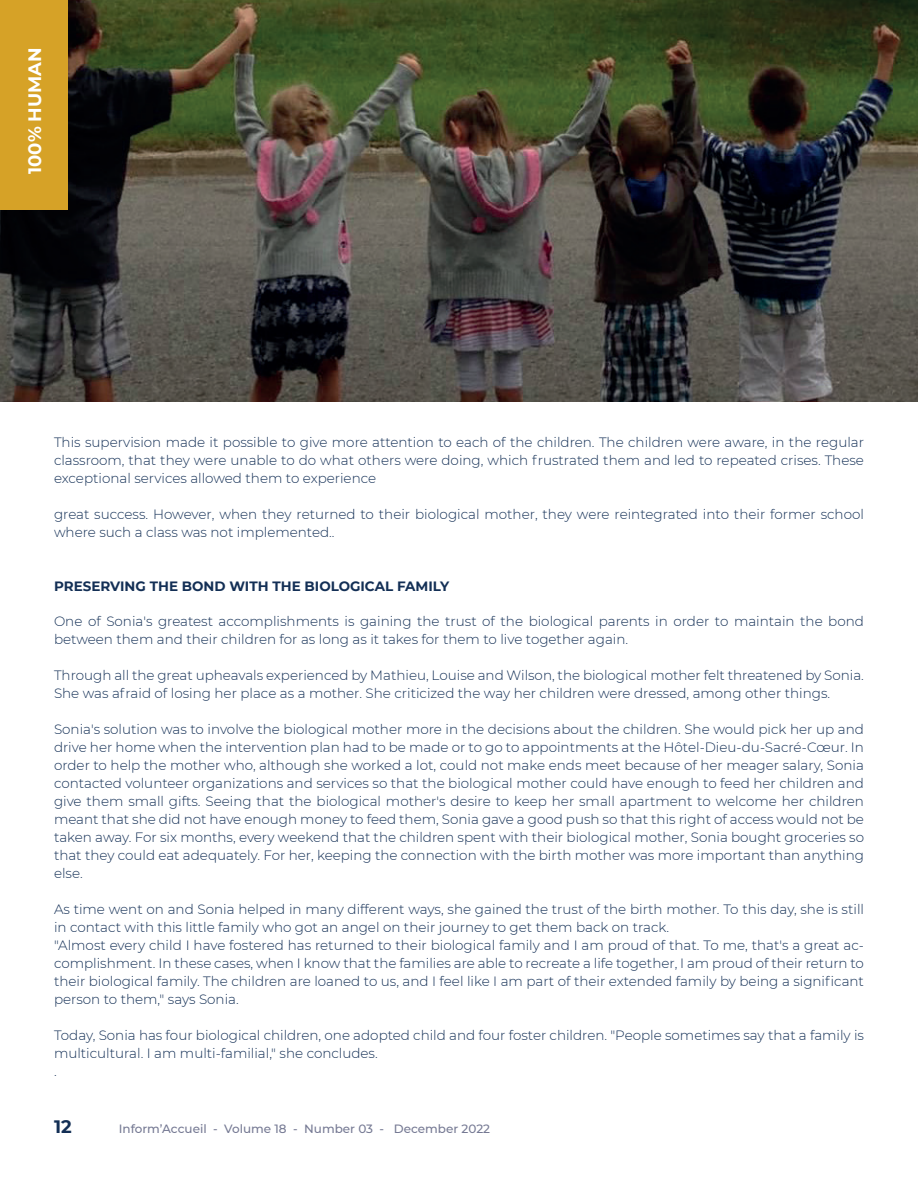
<style>
.page{position:relative;width:918px;height:1188px;background:#fff}
.page>*{position:absolute;margin:0;border:0;box-sizing:border-box;transform-origin:0 0}
.t1{font:700 18px "Montserrat";color:#fff}
.t2{font:700 18px "Montserrat";color:#132f55}
.t3{font:300 13.5px/18px "Montserrat";color:#132f55}
.t4{font:700 13.5px "Montserrat";color:#132f55}
.t5{font:500 12px "Montserrat";color:#757993}
</style>
<div class="page">
<img style="left:0;top:0;width:918px;height:402px">
<div style="left:0;top:0;width:68px;height:209px;background:#d6a227"></div>
<h1 class="t1" style="left:22px;top:174px;width:128px;rotate:-90deg">100% HUMAN</h1>
<p class="t3" style="left:54px;top:433px;width:812px;text-align:justify">This supervision made it possible to give more attention to each of the children. The children were aware, in the regular classroom, that they were unable to do what others were doing, which frustrated them and led to repeated crises. These exceptional services allowed them to experience</p>
<p class="t3" style="left:54px;top:505px;width:811px">great success. However, when they returned to their biological mother, they were reintegrated into their former school where such a class was not implemented..</p>
<p class="t4" style="left:54px;top:577px;width:397px">PRESERVING THE BOND WITH THE BIOLOGICAL FAMILY</p>
<p class="t3" style="left:54px;top:612px;width:812px">One of Sonia's greatest accomplishments is gaining the trust of the biological parents in order to maintain the bond between them and their children for as long as it takes for them to live together again.</p>
<p class="t3" style="left:54px;top:666px;width:812px">Through all the great upheavals experienced by Mathieu, Louise and Wilson, the biological mother felt threatened by Sonia.<br>She was afraid of losing her place as a mother. She criticized the way her children were dressed, among other things.</p>
<p class="t3" style="left:54px;top:720px;width:812px;text-align:justify">Sonia's solution was to involve the biological mother more in the decisions about the children. She would pick her up and drive her home when the intervention plan had to be made or to go to appointments at the Hôtel-Dieu-du-Sacré-Cœur. In order to help the mother who, although she worked a lot, could not make ends meet because of her meager salary, Sonia contacted volunteer organizations and services so that the biological mother could have enough to feed her children and give them small gifts. Seeing that the biological mother's desire to keep her small apartment to welcome her children meant that she did not have enough money to feed them, Sonia gave a good push so that this right of access would not be taken away. For six months, every weekend that the children spent with their biological mother, Sonia bought groceries so that they could eat adequately. For her, keeping the connection with the birth mother was more important than anything else.</p>
<p class="t3" style="left:54px;top:900px;width:812px">As time went on and Sonia helped in many different ways, she gained the trust of the birth mother. To this day, she is still in contact with this little family who got an angel on their journey to get them back on track.<br>"Almost every child I have fostered has returned to their biological family and I am proud of that. To me, that's a great ac&shy;complishment. In these cases, when I know that the families are able to recreate a life together, I am proud of their return to their biological family. The children are loaned to us, and I feel like I am part of their extended family by being a significant person to them," says Sonia.</p>
<p class="t3" style="left:54px;top:1026px;width:812px">Today, Sonia has four biological children, one adopted child and four foster children. "People sometimes say that a family is multicultural. I am multi-familial," she concludes.<br>.</p>
<h1 class="t2" style="left:54px;top:1114px;width:19px">12</h1>
<p class="t5" style="left:119px;top:1120px;width:373px">Inform’Accueil - Volume 18 - Number 03 - December 2022</p>
</div>
